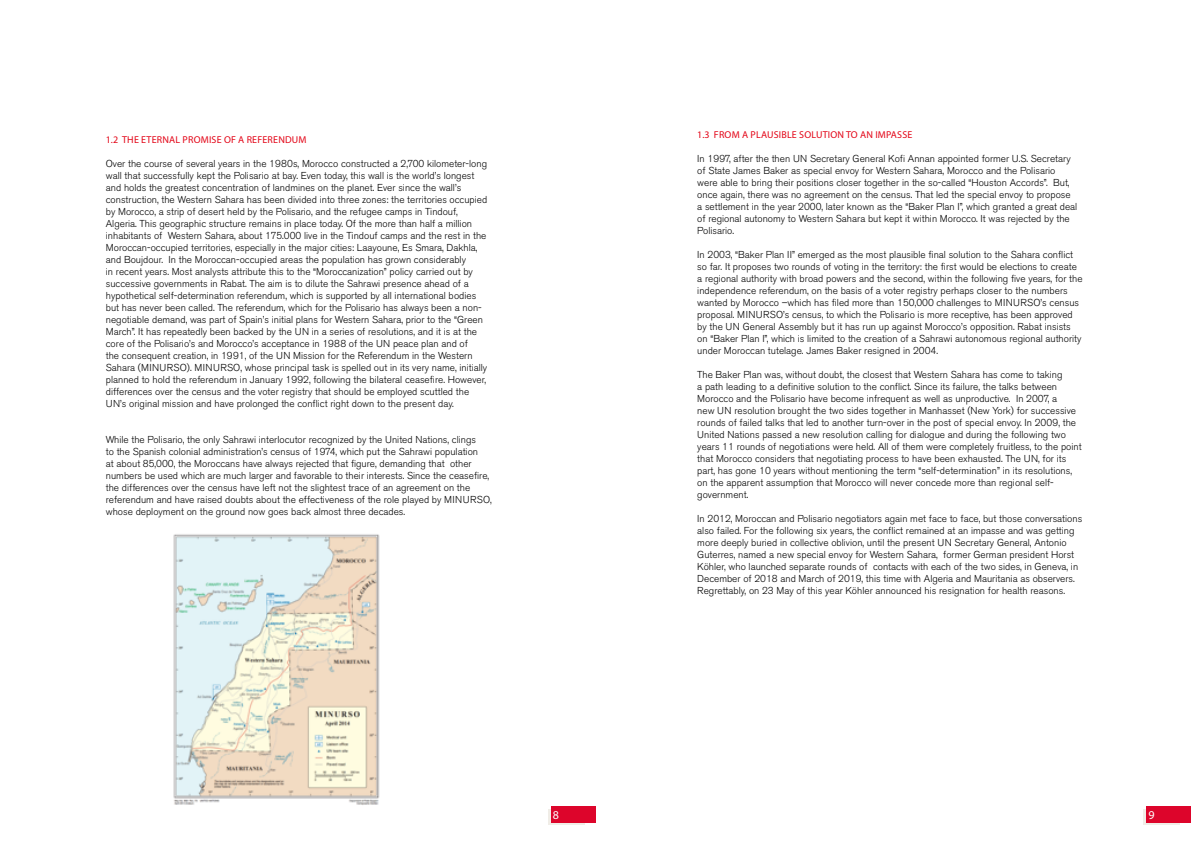
<style>
.page{position:relative;width:1191px;height:842px;background:#fff}
.page>*{position:absolute;margin:0;border:0;box-sizing:border-box;transform-origin:0 0}
.t1{font:12px "Myriad Pro";color:#fff}
.t2{font:300 10px/12px "Akzidenz Grotesk BE";color:#000}
.t3{font:10px "Myriad Pro";letter-spacing:.02em;color:#e30517}
</style>
<div class="page">
<div style="left:1143px;top:809px;width:36px;height:16px;background:#f0ede7"></div>
<div style="left:548px;top:809px;width:36px;height:16px;background:#f0ede7"></div>
<div style="left:1146px;top:806px;width:45px;height:17px;background:#dd052b"></div>
<div style="left:550px;top:806px;width:45px;height:17px;background:#dd052b"></div>
<img style="left:173px;top:534px;width:207px;height:271px">
<p class="t3" style="left:106px;top:134px;width:202px">1.2 THE ETERNAL PROMISE OF A REFERENDUM</p>
<p class="t2" style="left:106px;top:158px;width:383px">Over the course of several years in the 1980s, Morocco constructed a 2,700 kilometer-long wall that successfully kept the Polisario at bay. Even today, this wall is the world’s longest and holds the greatest concentration of landmines on the planet. Ever since the wall’s construction, the Western Sahara has been divided into three zones: the territories occupied by Morocco, a strip of desert held by the Polisario, and the refugee camps in Tindouf, Algeria. This geographic structure remains in place today. Of the more than half a million inhabitants of Western Sahara, about 175.000 live in the Tindouf camps and the rest in the Moroccan-occupied territories, especially in the major cities: Laayoune, Es Smara, Dakhla, and Boujdour. In the Moroccan-occupied areas the population has grown considerably<br>in recent years. Most analysts attribute this to the “Moroccanization” policy carried out by successive governments in Rabat. The aim is to dilute the Sahrawi presence ahead of a hypothetical self-determination referendum, which is supported by all international bodies but has never been called. The referendum, which for the Polisario has always been a non&shy;negotiable demand, was part of Spain’s initial plans for Western Sahara, prior to the “Green March”. It has repeatedly been backed by the UN in a series of resolutions, and it is at the core of the Polisario’s and Morocco’s acceptance in 1988 of the UN peace plan and of<br>the consequent creation, in 1991, of the UN Mission for the Referendum in the Western Sahara (MINURSO). MINURSO, whose principal task is spelled out in its very name, initially planned to hold the referendum in January 1992, following the bilateral ceasefire. However, differences over the census and the voter registry that should be employed scuttled the UN’s original mission and have prolonged the conflict right down to the present day.</p>
<p class="t2" style="left:106px;top:434px;width:387px">While the Polisario, the only Sahrawi interlocutor recognized by the United Nations, clings<br>to the Spanish colonial administration’s census of 1974, which put the Sahrawi population<br>at about 85,000, the Moroccans have always rejected that figure, demanding that other numbers be used which are much larger and favorable to their interests. Since the ceasefire, the differences over the census have left not the slightest trace of an agreement on the referendum and have raised doubts about the effectiveness of the role played by MINURSO, whose deployment on the ground now goes back almost three decades.</p>
<p class="t3" style="left:697px;top:128px;width:217px">1.3 FROM A PLAUSIBLE SOLUTION TO AN IMPASSE</p>
<p class="t2" style="left:697px;top:152px;width:381px">In 1997, after the then UN Secretary General Kofi Annan appointed former U.S. Secretary of State James Baker as special envoy for Western Sahara, Morocco and the Polisario were able to bring their positions closer together in the so-called “Houston Accords”. But, once again, there was no agreement on the census. That led the special envoy to propose a settlement in the year 2000, later known as the “Baker Plan I”, which granted a great deal of regional autonomy to Western Sahara but kept it within Morocco. It was rejected by the Polisario.</p>
<p class="t2" style="left:697px;top:248px;width:387px">In 2003, “Baker Plan II” emerged as the most plausible final solution to the Sahara conflict so far. It proposes two rounds of voting in the territory: the first would be elections to create a regional authority with broad powers and the second, within the following five years, for the independence referendum, on the basis of a voter registry perhaps closer to the numbers wanted by Morocco –which has filed more than 150,000 challenges to MINURSO’s census proposal. MINURSO’s census, to which the Polisario is more receptive, has been approved by the UN General Assembly but it has run up against Morocco’s opposition. Rabat insists on “Baker Plan I”, which is limited to the creation of a Sahrawi autonomous regional authority under Moroccan tutelage. James Baker resigned in 2004.</p>
<p class="t2" style="left:697px;top:368px;width:386px">The Baker Plan was, without doubt, the closest that Western Sahara has come to taking<br>a path leading to a definitive solution to the conflict. Since its failure, the talks between Morocco and the Polisario have become infrequent as well as unproductive. In 2007, a<br>new UN resolution brought the two sides together in Manhasset (New York) for successive rounds of failed talks that led to another turn-over in the post of special envoy. In 2009, the United Nations passed a new resolution calling for dialogue and during the following two years 11 rounds of negotiations were held. All of them were completely fruitless, to the point that Morocco considers that negotiating process to have been exhausted. The UN, for its part, has gone 10 years without mentioning the term “self-determination” in its resolutions, on the apparent assumption that Morocco will never concede more than regional self&shy;government.</p>
<p class="t2" style="left:697px;top:512px;width:386px">In 2012, Moroccan and Polisario negotiators again met face to face, but those conversations also failed. For the following six years, the conflict remained at an impasse and was getting more deeply buried in collective oblivion, until the present UN Secretary General, Antonio Guterres, named a new special envoy for Western Sahara, former German president Horst Köhler, who launched separate rounds of contacts with each of the two sides, in Geneva, in December of 2018 and March of 2019, this time with Algeria and Mauritania as observers.<br>Regrettably, on 23 May of this year Köhler announced his resignation for health reasons.</p>
<p class="t1" style="left:553px;top:808px;width:8px">8</p>
<p class="t1" style="left:1148px;top:808px;width:8px">9</p>
</div>
